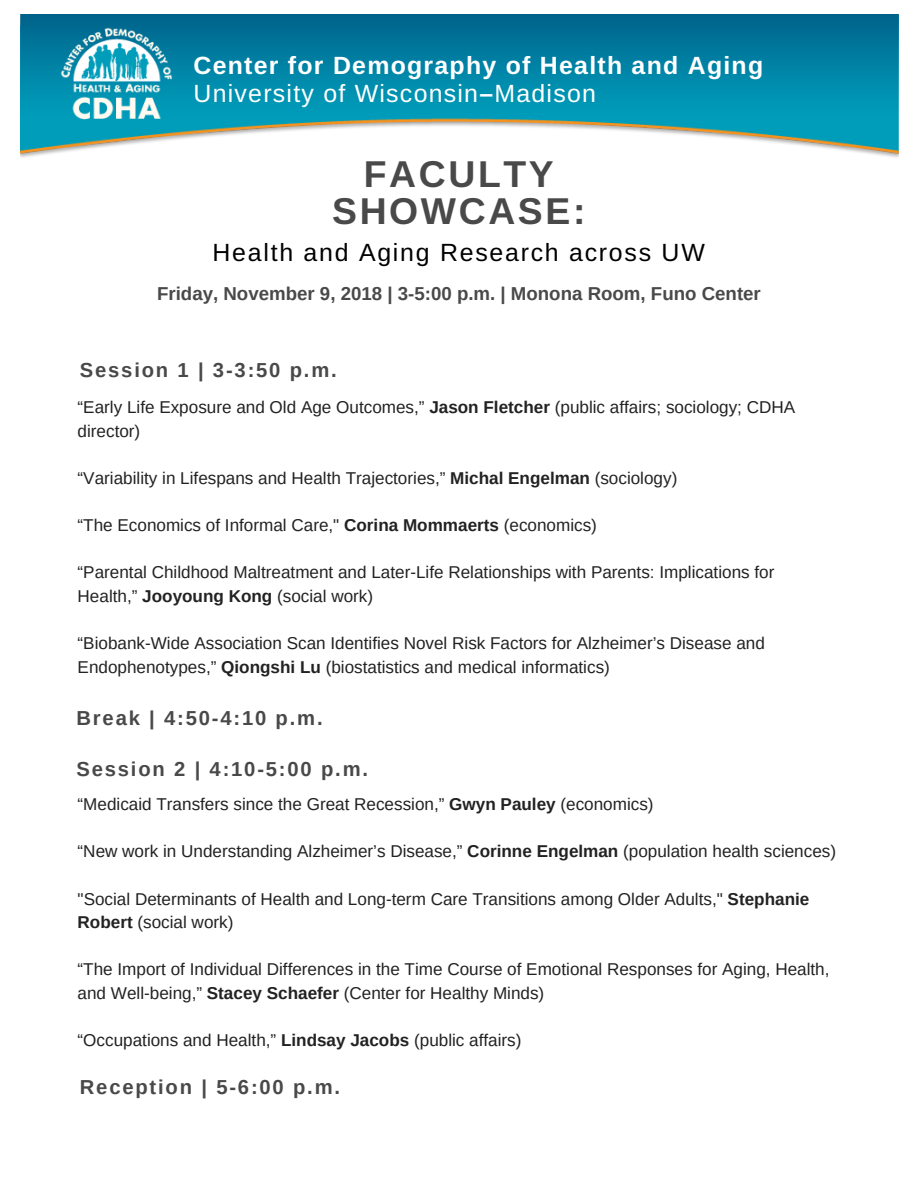
<style>
.page{position:relative;width:918px;height:1188px;background:#fff}
.page>*{position:absolute;margin:0;border:0;box-sizing:border-box;transform-origin:0 0}
.t1{font:700 37.35px/37.2px "Arimo";letter-spacing:.07em;color:#494949;text-align:center}
.t2{font:700 24.9px/28.2px "Arimo";letter-spacing:.05em;color:#fff}
.t3{font:24.9px "Arimo";letter-spacing:.07em;color:#000}
.t4{font:700 20.25px "Arimo";letter-spacing:.09em;color:#494949}
.t5{font:700 18.75px "Arimo";color:#494949}
.t6{font:17.1px/23.7px "Arimo";color:#222}
.s1{font-weight:400}
.s2{font-weight:700}
</style>
<div class="page">
<img style="left:20px;top:15px;width:879px;height:143px">
<img style="left:61px;top:27px;width:111px;height:99px">
<h2 class="t2" style="left:194px;top:51px;width:571px">Center for Demography of Health and Aging<br><span class="s1">University of Wisconsin</span>–<span class="s1">Madison</span></h2>
<h1 class="t1" style="left:332px;top:156px;width:255px">FACULTY<br>SHOWCASE:</h1>
<h2 class="t3" style="left:213px;top:238px;width:494px">Health and Aging Research across UW</h2>
<p class="t5" style="left:157px;top:283px;width:605px">Friday, November 9, 2018 | 3-5:00 p.m. | Monona Room, Funo Center</p>
<p class="t4" style="left:80px;top:359px;width:258px">Session 1 | 3-3:50 p.m.</p>
<p class="t6" style="left:78px;top:395px;width:719px">“Early Life Exposure and Old Age Outcomes,” <span class="s2">Jason Fletcher</span> (public affairs; sociology; CDHA director)</p>
<p class="t6" style="left:78px;top:466px;width:601px">“Variability in Lifespans and Health Trajectories,” <span class="s2">Michal Engelman</span> (sociology)</p>
<p class="t6" style="left:78px;top:513px;width:521px">“The Economics of Informal Care," <span class="s2">Corina Mommaerts</span> (economics)</p>
<p class="t6" style="left:78px;top:560px;width:698px">“Parental Childhood Maltreatment and Later-Life Relationships with Parents: Implications for<br>Health,” <span class="s2">Jooyoung Kong</span> (social work)</p>
<p class="t6" style="left:78px;top:631px;width:689px">“Biobank-Wide Association Scan Identifies Novel Risk Factors for Alzheimer’s Disease and<br>Endophenotypes,” <span class="s2">Qiongshi Lu</span> (biostatistics and medical informatics)</p>
<p class="t4" style="left:76px;top:706px;width:248px">Break | 4:50-4:10 p.m.</p>
<p class="t4" style="left:76px;top:758px;width:293px">Session 2 | 4:10-5:00 p.m.</p>
<p class="t6" style="left:78px;top:792px;width:578px">“Medicaid Transfers since the Great Recession,” <span class="s2">Gwyn Pauley</span> (economics)</p>
<p class="t6" style="left:78px;top:839px;width:760px">“New work in Understanding Alzheimer’s Disease,” <span class="s2">Corinne Engelman</span> (population health sciences)</p>
<p class="t6" style="left:78px;top:887px;width:733px">"Social Determinants of Health and Long-term Care Transitions among Older Adults," <span class="s2">Stephanie<br>Robert</span> (social work)</p>
<p class="t6" style="left:78px;top:958px;width:753px">“The Import of Individual Differences in the Time Course of Emotional Responses for Aging, Health, and Well-being,” <span class="s2">Stacey Schaefer</span> (Center for Healthy Minds)</p>
<p class="t6" style="left:78px;top:1028px;width:445px">“Occupations and Health,” <span class="s2">Lindsay Jacobs</span> (public affairs)</p>
<p class="t4" style="left:80px;top:1075px;width:262px">Reception | 5-6:00 p.m.</p>
</div>
